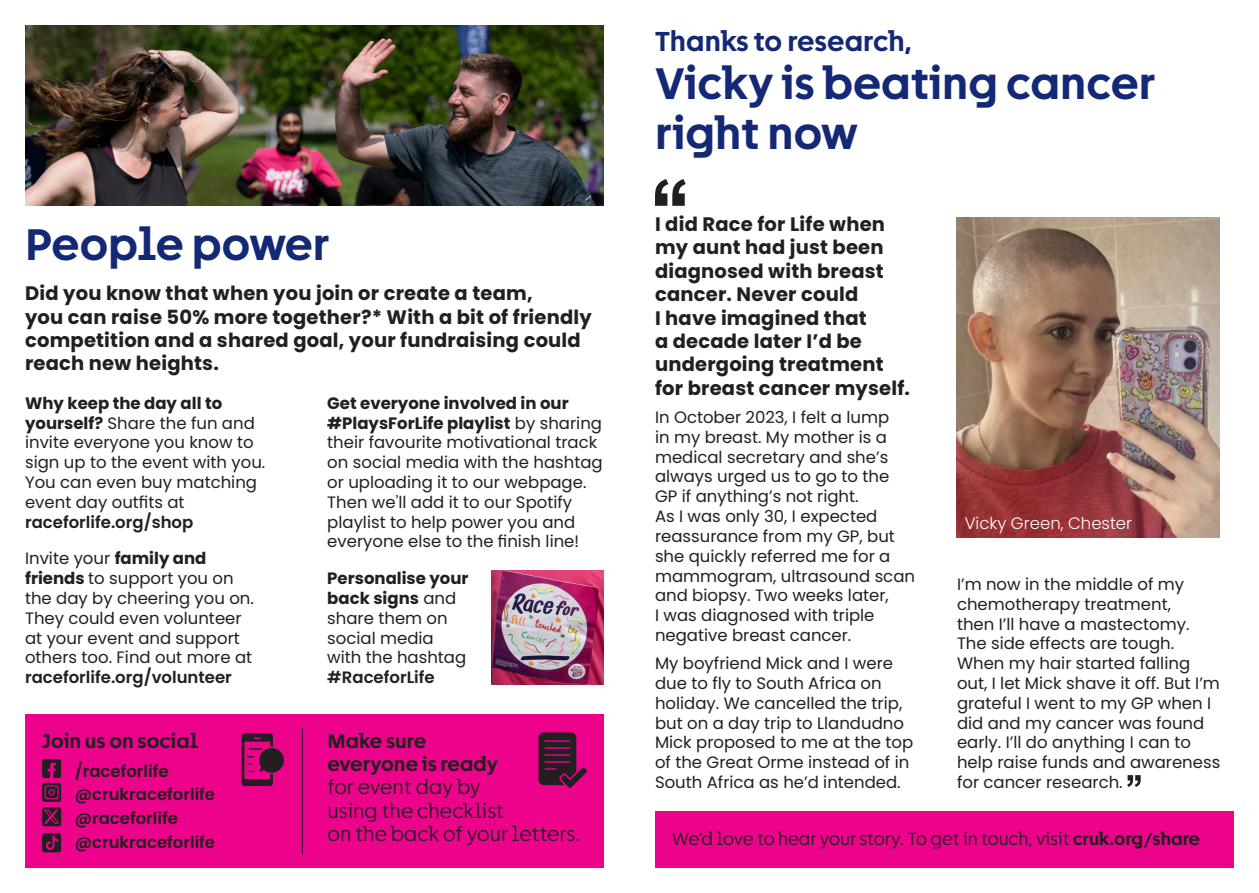
<style>
.page{position:relative;width:1259px;height:893px;background:#fff}
.page>*{position:absolute;margin:0;border:0;box-sizing:border-box;transform-origin:0 0}
.Section_head_main__H2{font:600 43.5px/50.1px "Progress";color:#142975}
.Section_head_main__H2-2{font:600 27px "Progress";color:#142975}
.Sub-lines__P__black{font:700 19.5px/23.4px "Poppins";letter-spacing:.01em;color:#231f20}
.Quotes_13pt_navy{font:300 19.5px/23.4px "Progress";color:#231f20}
.Quotes_13pt_navy-2{font:600 19.5px "Progress";color:#231f20}
.Quotes_13pt_navy-3{font:300 17.25px "Progress";letter-spacing:-.005em;color:#231f20}
.Body_black_poppins__p{font:16.5px/19.8px "Poppins";color:#231f20}
.Body_black_poppins__p-2{font:600 16.5px "Poppins";color:#231f20}
.t1{font:300 16.5px "Poppins";color:#fff}
.s1{font-weight:700}
.s2{font-weight:600}
</style>
<div class="page">
<img style="left:956px;top:218px;width:264px;height:320px">
<img style="left:26px;top:26px;width:578px;height:180px">
<div style="left:315px;top:714px;width:289px;height:153px;background:#ed028c"></div>
<div style="left:25px;top:714px;width:293px;height:153px;background:#ed028c"></div>
<div style="left:655px;top:811px;width:578px;height:56px;background:#ed028c"></div>
<svg style="left:42px;top:759px;width:19px;height:67px"></svg>
<svg style="left:42px;top:833px;width:19px;height:19px"></svg>
<svg style="left:655px;top:179px;width:31px;height:27px"></svg>
<svg style="left:1127px;top:775px;width:13px;height:12px"></svg>
<svg style="left:242px;top:733px;width:42px;height:53px"></svg>
<svg style="left:538px;top:732px;width:49px;height:56px"></svg>
<img style="left:491px;top:570px;width:113px;height:114px">
<hr style="left:302px;top:728px;width:1px;height:126px;background:#231f20">
<h2 class="Section_head_main__H2" style="left:25px;top:216px;width:306px">People power</h2>
<p class="Sub-lines__P__black" style="left:25px;top:282px;width:568px">Did you know that when you join or create a team,<br>you can raise 50% more together?* With a bit of friendly competition and a shared goal, your fundraising could reach new heights.</p>
<p class="Body_black_poppins__p" style="left:25px;top:393px;width:242px"><span class="s1">Why keep the day all to yourself?</span> Share the fun and invite everyone you know to sign up to the event with you.<br>You can even buy matching event day outfits at <span class="s2">raceforlife.org/shop</span></p>
<p class="Body_black_poppins__p" style="left:25px;top:549px;width:230px">Invite your <span class="s1">family and friends</span> to support you on the day by cheering you on.<br>They could even volunteer at your event and support others too. Find out more at <span class="s2">raceforlife.org/volunteer</span></p>
<p class="Body_black_poppins__p" style="left:327px;top:393px;width:277px"><span class="s1">Get everyone involved in our #PlaysForLife playlist</span> by sharing their favourite motivational track on social media with the hashtag or uploading it to our webpage.<br>Then we’ll add it to our Spotify playlist to help power you and everyone else to the finish line!</p>
<p class="Body_black_poppins__p" style="left:327px;top:569px;width:143px"><span class="s1">Personalise your back signs</span> and share them on social media with the hashtag <span class="s2">#RaceforLife</span></p>
<p class="Quotes_13pt_navy-2" style="left:42px;top:725px;width:158px">Join us on social</p>
<p class="Body_black_poppins__p-2" style="left:75px;top:761px;width:95px">/raceforlife</p>
<p class="Body_black_poppins__p-2" style="left:75px;top:785px;width:142px">@crukraceforlife</p>
<p class="Body_black_poppins__p-2" style="left:75px;top:809px;width:105px">@raceforlife</p>
<p class="Body_black_poppins__p-2" style="left:75px;top:833px;width:142px">@crukraceforlife</p>
<p class="Quotes_13pt_navy" style="left:327px;top:727px;width:254px"><span class="s2">Make sure<br>everyone is ready<br></span>for event day by<br>using the checklist<br>on the back of your letters.</p>
<h2 class="Section_head_main__H2-2" style="left:655px;top:19px;width:259px">Thanks to research,</h2>
<h2 class="Section_head_main__H2" style="left:655px;top:54px;width:502px">Vicky is beating cancer right now</h2>
<p class="Sub-lines__P__black" style="left:655px;top:213px;width:256px">I did Race for Life when my aunt had just been diagnosed with breast cancer. Never could<br>I have imagined that<br>a decade later I’d be undergoing treatment for breast cancer myself.</p>
<p class="Body_black_poppins__p" style="left:655px;top:407px;width:261px">In October 2023, I felt a lump<br>in my breast. My mother is a medical secretary and she’s always urged us to go to the<br>GP if anything’s not right.<br>As I was only 30, I expected reassurance from my GP, but she quickly referred me for a mammogram, ultrasound scan and biopsy. Two weeks later,<br>I was diagnosed with triple negative breast cancer.</p>
<p class="Body_black_poppins__p" style="left:655px;top:654px;width:260px">My boyfriend Mick and I were due to fly to South Africa on holiday. We cancelled the trip, but on a day trip to Llandudno<br>Mick proposed to me at the top of the Great Orme instead of in<br>South Africa as he’d intended.</p>
<p class="t1" style="left:964px;top:514px;width:169px">Vicky Green, Chester</p>
<p class="Body_black_poppins__p" style="left:957px;top:574px;width:265px">I’m now in the middle of my chemotherapy treatment,<br>then I’ll have a mastectomy.<br>The side effects are tough.<br>When my hair started falling out, I let Mick shave it off. But I’m grateful I went to my GP when I did and my cancer was found early. I’ll do anything I can to help raise funds and awareness for cancer research.</p>
<p class="Quotes_13pt_navy-3" style="left:672px;top:826px;width:529px">We’d love to hear your story. To get in touch, visit <span class="s2">cruk.org/share</span></p>
</div>
